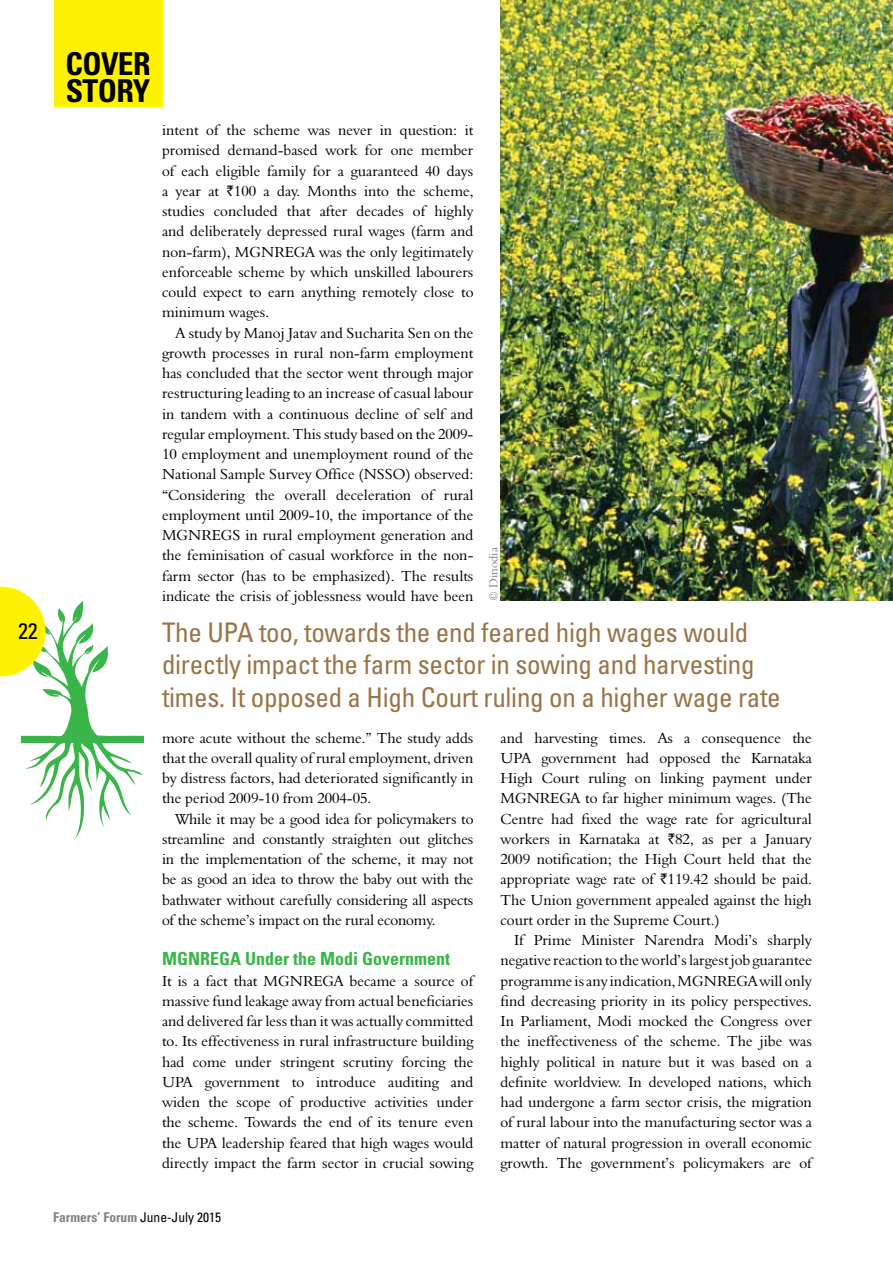
<style>
.page{position:relative;width:893px;height:1263px;background:#fff}
.page>*{position:absolute;margin:0;border:0;box-sizing:border-box;transform-origin:0 0}
.t1{font:700 condensed 31.5px/27px "Univers LT Std";letter-spacing:-.02em;color:#000}
.t2{font:condensed 27px/32.4px "Univers LT Std";letter-spacing:-.01em;color:#997446}
.t3{font:condensed 22.5px "Univers LT Std";color:#000}
.t4{font:700 condensed 18px "Univers LT Std";color:#39b54a}
.t5{font:15px/20.2px "Aldine 401 BT Roman A";color:#000;text-align:justify}
.t6{font:700 condensed 13.5px "Univers LT Std";color:#808285}
.t7{font:12px "Aldine 401 BT Roman A";color:#808285}
.s1{font-family:"Rupee"}
.s2{font-weight:400;color:#000}
</style>
<div class="page">
<svg style="left:0;top:587px;width:144px;height:253px"></svg>
<div style="left:54px;top:0;width:108px;height:106px;background:#fff200"></div>
<img style="left:500px;top:0;width:393px;height:601px">
<h3 class="t3" style="left:18px;top:616px;width:21px">22</h3>
<h1 class="t1" style="left:65px;top:50px;width:87px">Cover<br>Story</h1>
<p class="t5" style="left:162px;top:120px;width:313px">intent of the scheme was never in question: it promised demand-based work for one member of each eligible family for a guaranteed 40 days a year at <span class="s1">`</span>100 a day. Months into the scheme, studies concluded that after decades of highly and deliberately depressed rural wages (farm and non-farm), MGNREGA was the only legitimately enforceable scheme by which unskilled labourers could expect to earn anything remotely close to minimum wages.</p>
<p class="t5" style="left:162px;top:322px;width:313px;text-indent:14px">A study by Manoj Jatav and Sucharita Sen on the growth processes in rural non-farm employment has concluded that the sector went through major restructuring leading to an increase of casual labour in tandem with a continuous decline of self and regular employment. This study based on the 2009- 10 employment and unemployment round of the National Sample Survey Office (NSSO) observed: “Considering the overall deceleration of rural employment until 2009-10, the importance of the MGNREGS in rural employment generation and the feminisation of casual workforce in the non&shy;farm sector (has to be emphasized). The results indicate the crisis of joblessness would have been</p>
<p class="t7" style="left:486px;top:601px;width:55px;rotate:-90deg">© Dinodia</p>
<h2 class="t2" style="left:162px;top:616px;width:620px;text-indent:97px">too, towards the end feared high wages would directly impact the farm sector in sowing and harvesting times. It opposed a High Court ruling on a higher wage rate</h2>
<h2 class="t2" style="left:162px;top:616px;width:61px">The UPA</h2>
<p class="t5" style="left:162px;top:727px;width:313px">more acute without the scheme.” The study adds that the overall quality of rural employment, driven by distress factors, had deteriorated significantly in the period 2009-10 from 2004-05.</p>
<p class="t5" style="left:162px;top:808px;width:313px;text-indent:14px">While it may be a good idea for policymakers to streamline and constantly straighten out glitches in the implementation of the scheme, it may not be as good an idea to throw the baby out with the bathwater without carefully considering all aspects of the scheme’s impact on the rural economy.</p>
<p class="t4" style="left:162px;top:948px;width:289px">MGNREGA Under the Modi Government</p>
<p class="t5" style="left:162px;top:970px;width:313px">It is a fact that MGNREGA became a source of massive fund leakage away from actual beneficiaries and delivered far less than it was actually committed to. Its effectiveness in rural infrastructure building had come under stringent scrutiny forcing the UPA government to introduce auditing and widen the scope of productive activities under the scheme. Towards the end of its tenure even the UPA leadership feared that high wages would directly impact the farm sector in crucial sowing</p>
<p class="t5" style="left:500px;top:727px;width:313px">and harvesting times. As a consequence the UPA government had opposed the Karnataka High Court ruling on linking payment under MGNREGA to far higher minimum wages. (The Centre had fixed the wage rate for agricultural workers in Karnataka at <span class="s1">`</span>82, as per a January 2009 notification; the High Court held that the appropriate wage rate of <span class="s1">`</span>119.42 should be paid.<br>The Union government appealed against the high court order in the Supreme Court.)</p>
<p class="t5" style="left:500px;top:930px;width:313px;text-indent:14px">If Prime Minister Narendra Modi’s sharply negative reaction to the world’s largest job guarantee programme is any indication, MGNREGA will only find decreasing priority in its policy perspectives.<br>In Parliament, Modi mocked the Congress over the ineffectiveness of the scheme. The jibe was highly political in nature but it was based on a definite worldview. In developed nations, which had undergone a farm sector crisis, the migration of rural labour into the manufacturing sector was a matter of natural progression in overall economic growth. The government’s policymakers are of</p>
<p class="t6" style="left:53px;top:1209px;width:169px">Farmers’ Forum <span class="s2">June-July 2015</span></p>
</div>
